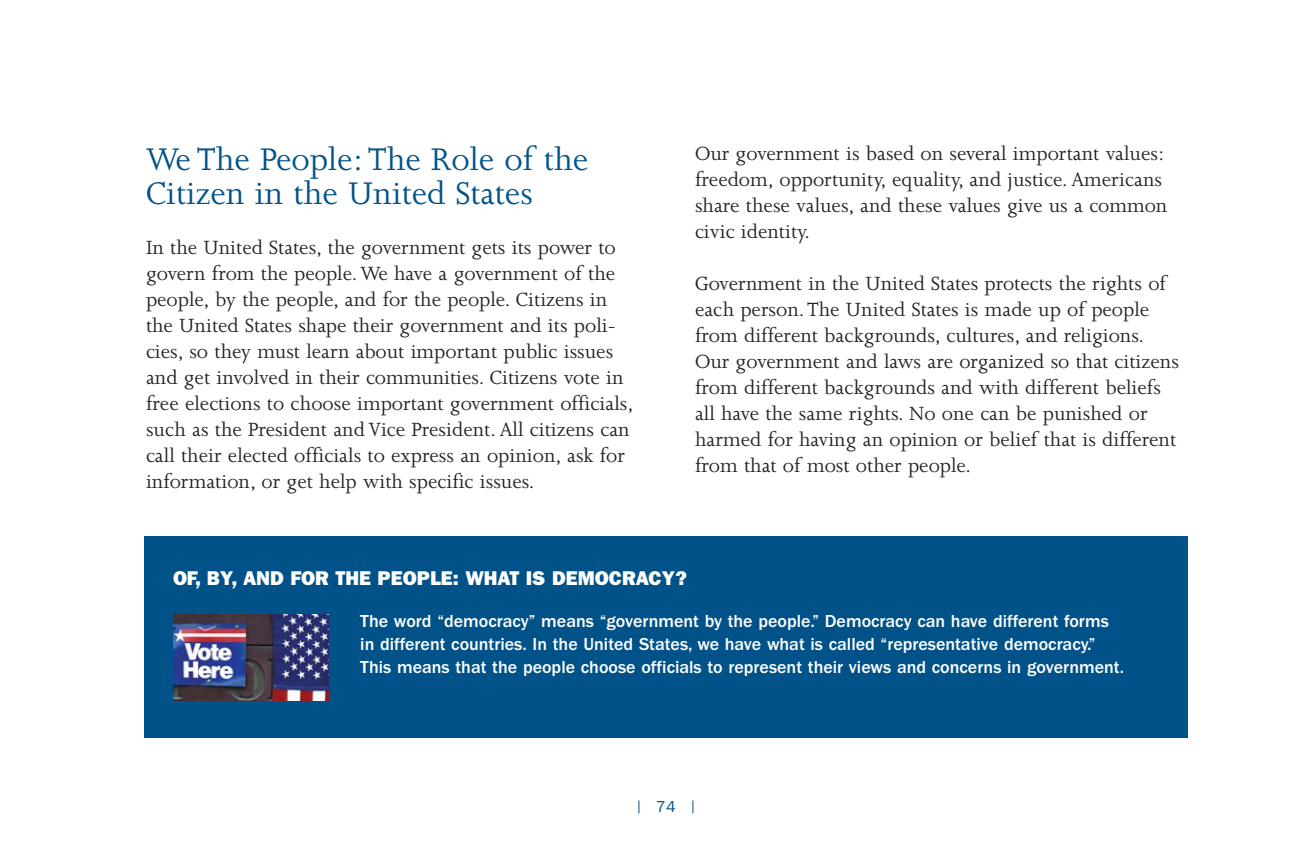
<style>
.page{position:relative;width:1296px;height:864px;background:#fff}
.page>*{position:absolute;margin:0;border:0;box-sizing:border-box;transform-origin:0 0}
.t1{font:36px/34px "Joanna";color:#005288}
.t2{font:22px/26px "Joanna";color:#231f20}
.t3{font:800 20px "Franklin Gothic";color:#fff}
.t4{font:500 18px/23px "Franklin Gothic";color:#fff}
.t5{font:16px "Franklin Gothic";color:#005288}
</style>
<div class="page">
<svg style="left:638px;top:800px;width:1px;height:13px"></svg>
<svg style="left:692px;top:800px;width:1px;height:13px"></svg>
<div style="left:144px;top:536px;width:1044px;height:202px;background:#005288"></div>
<img style="left:173px;top:614px;width:156px;height:86px">
<h1 class="t1" style="left:146px;top:145px;width:444px">We The People:The Role of the<br>Citizen in the United States</h1>
<p class="t2" style="left:146px;top:236px;width:489px">In the United States, the government gets its power to govern from the people. We have a government of the people, by the people, and for the people. Citizens in the United States shape their government and its poli&shy;cies, so they must learn about important public issues and get involved in their communities. Citizens vote in free elections to choose important government officials, such as the President and Vice President. All citizens can call their elected officials to express an opinion, ask for information, or get help with specific issues.</p>
<p class="t2" style="left:695px;top:143px;width:474px">Our government is based on several important values: freedom, opportunity, equality, and justice. Americans share these values, and these values give us a common civic identity.</p>
<p class="t2" style="left:695px;top:273px;width:485px">Government in the United States protects the rights of each person.The United States is made up of people from different backgrounds, cultures, and religions.<br>Our government and laws are organized so that citizens from different backgrounds and with different beliefs all have the same rights. No one can be punished or harmed for having an opinion or belief that is different from that of most other people.</p>
<p class="t3" style="left:173px;top:572px;width:516px">OF, BY, AND FOR THE PEOPLE: WHAT IS DEMOCRACY?</p>
<p class="t4" style="left:360px;top:611px;width:765px">The word “democracy” means “government by the people.” Democracy can have different forms in different countries. In the United States, we have what is called “representative democracy.”<br>This means that the people choose officials to represent their views and concerns in government.</p>
<p class="t5" style="left:656px;top:801px;width:21px">74</p>
</div>
